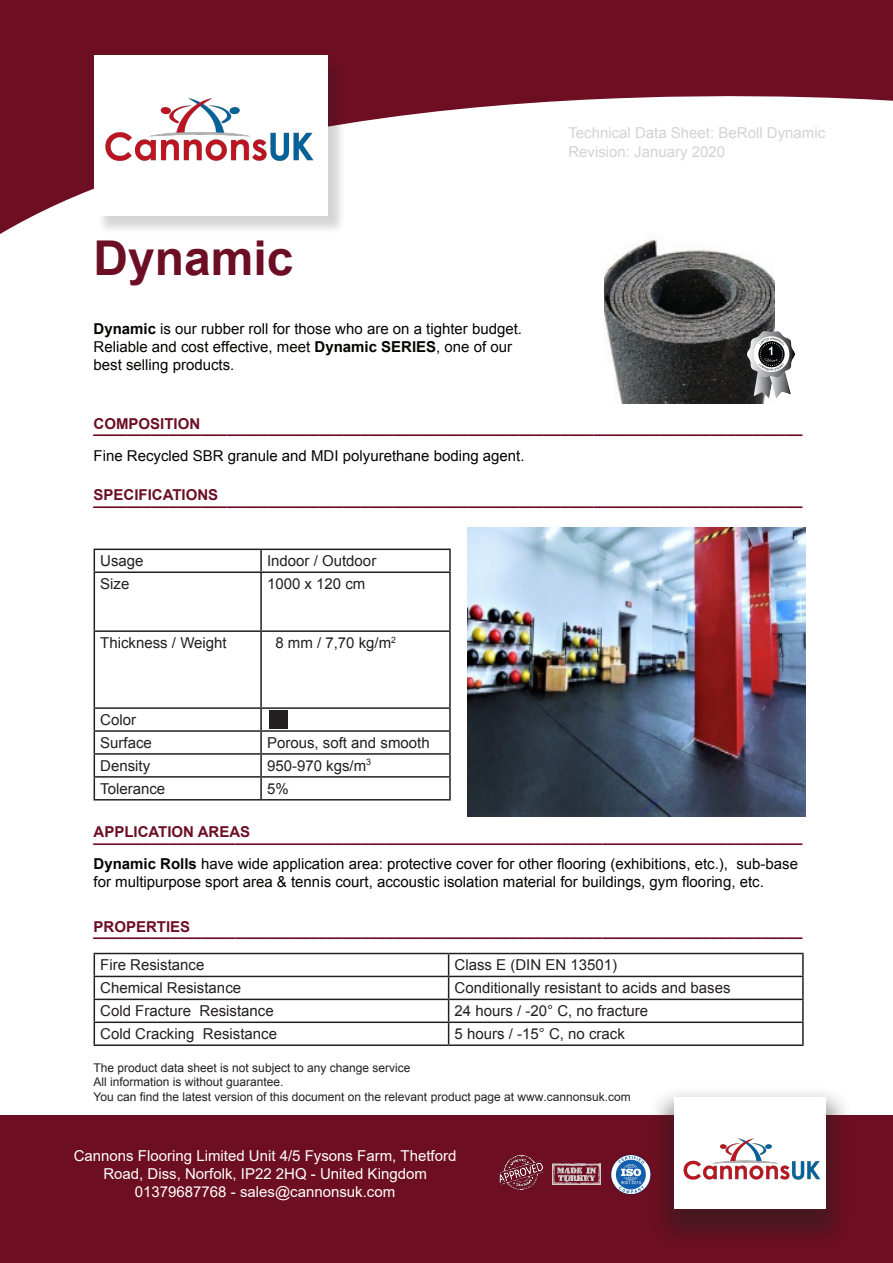
<style>
.page{position:relative;width:893px;height:1263px;background:#fff}
.page>*{position:absolute;margin:0;border:0;box-sizing:border-box;transform-origin:0 0}
.t1{font:700 48px "Arial";color:#6c0e24}
.t2{font:700 15px "Arial";color:#6c0e24}
.t3{font:15px/18px "Arial";color:#040503}
.t4{font:15px "Arial";color:#231f20}
.t5{font:15px/18px "Arial";color:#fff;text-align:center}
.t6{font:15px "Arial";color:#d4d3d2}
.t7{font:12px/14.4px "Arial";color:#231f20}
.s1{font-weight:700}
</style>
<div class="page">
<svg style="left:0;top:0;width:893px;height:234px"></svg>
<div style="left:0;top:1115px;width:893px;height:148px;background:#6e0e22"></div>
<div style="left:647px;top:1084px;width:207px;height:167px;background:#231f20;opacity:.5"></div>
<img style="left:610px;top:1154px;width:43px;height:41px">
<img style="left:553px;top:1164px;width:47px;height:20px">
<img style="left:497px;top:1155px;width:47px;height:34px">
<hr style="left:94px;top:549px;width:167px;height:1px;background:#231f20">
<svg style="left:94px;top:550px;width:1px;height:21px"></svg>
<hr style="left:261px;top:549px;width:190px;height:1px;background:#231f20">
<hr style="left:260px;top:550px;width:2px;height:21px;background:#231f20">
<hr style="left:449px;top:550px;width:2px;height:21px;background:#231f20">
<hr style="left:94px;top:571px;width:167px;height:2px;background:#231f20">
<hr style="left:94px;top:573px;width:1px;height:57px;background:#231f20">
<hr style="left:261px;top:571px;width:190px;height:2px;background:#231f20">
<hr style="left:260px;top:573px;width:2px;height:57px;background:#231f20">
<hr style="left:449px;top:573px;width:2px;height:57px;background:#231f20">
<hr style="left:94px;top:630px;width:167px;height:2px;background:#231f20">
<hr style="left:94px;top:632px;width:1px;height:75px;background:#231f20">
<hr style="left:261px;top:630px;width:190px;height:2px;background:#231f20">
<hr style="left:260px;top:632px;width:2px;height:75px;background:#231f20">
<hr style="left:449px;top:632px;width:2px;height:75px;background:#231f20">
<hr style="left:94px;top:707px;width:167px;height:2px;background:#231f20">
<hr style="left:261px;top:707px;width:190px;height:2px;background:#231f20">
<hr style="left:260px;top:709px;width:2px;height:21px;background:#231f20">
<hr style="left:449px;top:709px;width:2px;height:21px;background:#231f20">
<hr style="left:94px;top:730px;width:167px;height:2px;background:#231f20">
<hr style="left:261px;top:730px;width:190px;height:2px;background:#231f20">
<hr style="left:260px;top:732px;width:2px;height:21px;background:#231f20">
<hr style="left:449px;top:732px;width:2px;height:21px;background:#231f20">
<hr style="left:94px;top:753px;width:167px;height:2px;background:#231f20">
<hr style="left:261px;top:753px;width:190px;height:2px;background:#231f20">
<hr style="left:260px;top:755px;width:2px;height:21px;background:#231f20">
<hr style="left:449px;top:755px;width:2px;height:21px;background:#231f20">
<hr style="left:94px;top:776px;width:167px;height:2px;background:#231f20">
<svg style="left:94px;top:709px;width:1px;height:90px"></svg>
<hr style="left:261px;top:776px;width:190px;height:2px;background:#231f20">
<hr style="left:260px;top:778px;width:2px;height:21px;background:#231f20">
<hr style="left:449px;top:778px;width:2px;height:21px;background:#231f20">
<hr style="left:94px;top:799px;width:167px;height:1px;background:#231f20">
<hr style="left:261px;top:799px;width:190px;height:1px;background:#231f20">
<div style="left:270px;top:710px;width:18px;height:18px;background:#231f20"></div>
<img style="left:468px;top:527px;width:337px;height:289px">
<img style="left:605px;top:233px;width:170px;height:171px">
<img style="left:747px;top:332px;width:47px;height:66px">
<hr style="left:94px;top:953px;width:355px;height:1px;background:#231f20">
<hr style="left:449px;top:953px;width:355px;height:1px;background:#231f20">
<hr style="left:802px;top:954px;width:2px;height:22px;background:#231f20">
<hr style="left:94px;top:976px;width:355px;height:1px;background:#231f20">
<hr style="left:449px;top:976px;width:355px;height:1px;background:#231f20">
<hr style="left:802px;top:977px;width:2px;height:21px;background:#231f20">
<hr style="left:94px;top:998px;width:355px;height:2px;background:#231f20">
<hr style="left:449px;top:998px;width:355px;height:2px;background:#231f20">
<hr style="left:802px;top:1000px;width:2px;height:21px;background:#231f20">
<hr style="left:94px;top:1021px;width:355px;height:2px;background:#231f20">
<svg style="left:94px;top:954px;width:1px;height:90px"></svg>
<hr style="left:449px;top:1021px;width:355px;height:2px;background:#231f20">
<svg style="left:448px;top:954px;width:1px;height:90px"></svg>
<hr style="left:802px;top:1023px;width:2px;height:21px;background:#231f20">
<hr style="left:94px;top:1044px;width:355px;height:2px;background:#231f20">
<hr style="left:449px;top:1044px;width:355px;height:2px;background:#231f20">
<img style="left:72px;top:0;width:276px;height:234px">
<img style="left:661px;top:1084px;width:181px;height:165px">
<p class="t1" style="left:94px;top:227px;width:202px">Dynamic</p>
<p class="t3" style="left:94px;top:320px;width:430px"><span class="s1">Dynamic</span> is our rubber roll for those who are on a tighter budget.<br>Reliable and cost effective, meet <span class="s1">Dynamic SERIES</span>, one of our best selling products.</p>
<p class="t6" style="left:568px;top:123px;width:258px">Technical Data Sheet: BeRoll Dynamic</p>
<p class="t6" style="left:568px;top:141px;width:158px">Revision: January 2020</p>
<p class="t2" style="left:94px;top:414px;width:108px">COMPOSITION</p>
<p class="t2" style="left:94px;top:418px;width:710px">_____________________________________________________________________________________</p>
<p class="t3" style="left:94px;top:447px;width:433px">Fine Recycled SBR granule and MDI polyurethane boding agent.</p>
<p class="t2" style="left:94px;top:485px;width:126px">SPECIFICATIONS</p>
<p class="t2" style="left:94px;top:489px;width:710px">_____________________________________________________________________________________</p>
<p class="t4" style="left:100px;top:551px;width:45px">Usage</p>
<p class="t4" style="left:267px;top:551px;width:111px">Indoor / Outdoor</p>
<p class="t4" style="left:100px;top:574px;width:31px">Size</p>
<p class="t4" style="left:267px;top:574px;width:100px">1000 x 120 cm</p>
<p class="t4" style="left:100px;top:633px;width:128px">Thickness / Weight</p>
<p class="t4" style="left:275px;top:633px;width:122px">8 mm / 7,70 kg/m<sup>2</sup></p>
<p class="t4" style="left:100px;top:710px;width:37px">Color</p>
<p class="t4" style="left:100px;top:733px;width:53px">Surface</p>
<p class="t4" style="left:267px;top:733px;width:164px">Porous, soft and smooth</p>
<p class="t4" style="left:100px;top:756px;width:52px">Density</p>
<p class="t4" style="left:267px;top:756px;width:106px">950-970 kgs/m<sup>3</sup></p>
<p class="t4" style="left:100px;top:779px;width:67px">Tolerance</p>
<p class="t4" style="left:267px;top:779px;width:23px">5%</p>
<p class="t2" style="left:94px;top:822px;width:158px">APPLICATION AREAS</p>
<p class="t2" style="left:94px;top:826px;width:710px">_____________________________________________________________________________________</p>
<p class="t3" style="left:94px;top:855px;width:706px"><span class="s1">Dynamic Rolls</span> have wide application area: protective cover for other flooring (exhibitions, etc.), sub-base for multipurpose sport area &amp; tennis court, accoustic isolation material for buildings, gym flooring, etc.</p>
<p class="t2" style="left:94px;top:916px;width:98px">PROPERTIES</p>
<p class="t2" style="left:94px;top:921px;width:710px">_____________________________________________________________________________________</p>
<p class="t4" style="left:100px;top:955px;width:106px">Fire Resistance</p>
<p class="t4" style="left:455px;top:955px;width:164px">Class E (DIN EN 13501)</p>
<p class="t4" style="left:100px;top:978px;width:142px">Chemical Resistance</p>
<p class="t4" style="left:455px;top:978px;width:277px">Conditionally resistant to acids and bases</p>
<p class="t4" style="left:100px;top:1001px;width:175px">Cold Fracture Resistance</p>
<p class="t4" style="left:455px;top:1001px;width:195px">24 hours / -20° C, no fracture</p>
<p class="t4" style="left:100px;top:1024px;width:178px">Cold Cracking Resistance</p>
<p class="t4" style="left:455px;top:1024px;width:172px">5 hours / -15° C, no crack</p>
<p class="t7" style="left:94px;top:1060px;width:539px">The product data sheet is not subject to any change service<br>All information is without guarantee.<br>You can find the latest version of this document on the relevant product page at www.cannonsuk.com</p>
<p class="t5" style="left:74px;top:1146px;width:384px">Cannons Flooring Limited Unit 4/5 Fysons Farm, Thetford<br>Road, Diss, Norfolk, IP22 2HQ - United Kingdom<br>01379687768 - sales@cannonsuk.com</p>
</div>
